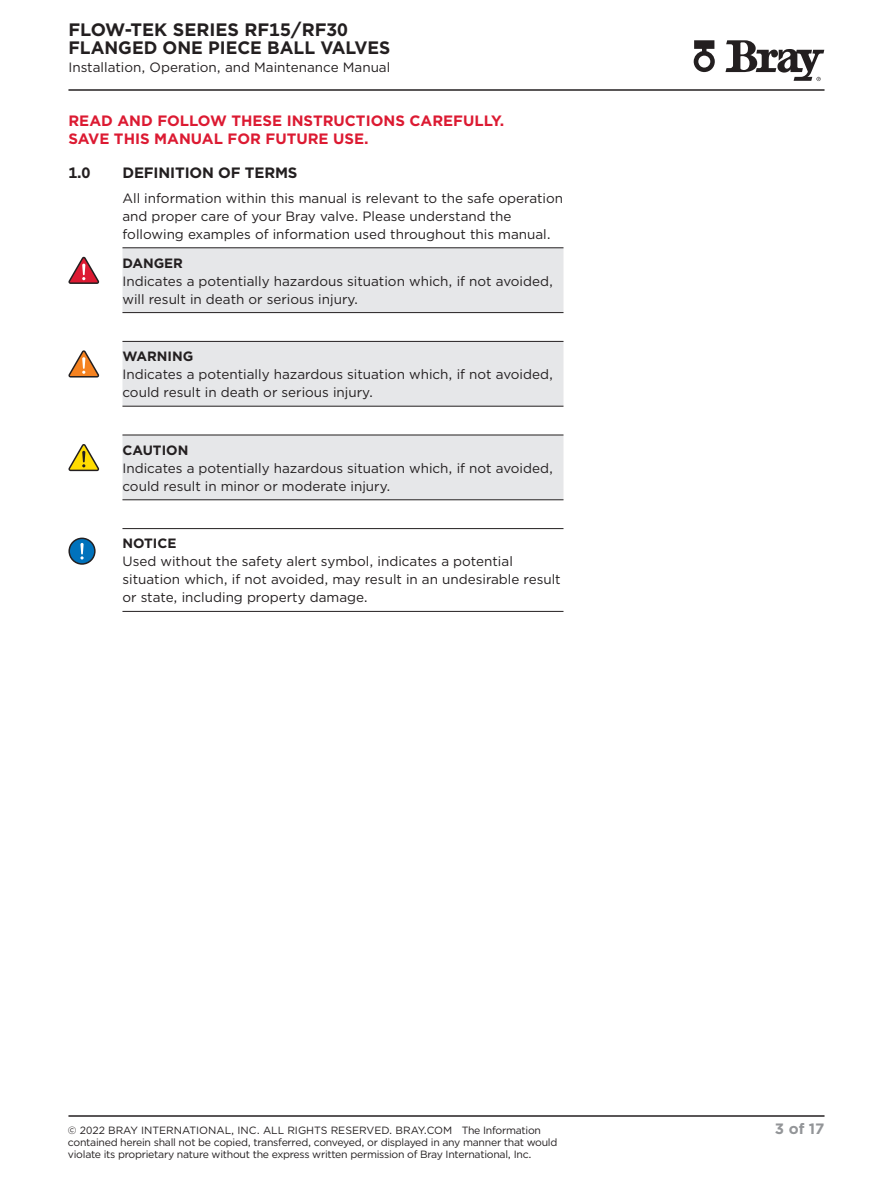
<style>
.page{position:relative;width:893px;height:1188px;background:#fff}
.page>*{position:absolute;margin:0;border:0;box-sizing:border-box;transform-origin:0 0}
.t1{font:700 18px/18px "Gotham";color:#231f20}
.Subhead_1{font:700 15px/18px "Gotham";color:#dc1a32}
.Chapter_Head{font:700 15px "Gotham";letter-spacing:-.01em;color:#231f20}
.t2{font:700 15px "Gotham";color:#939598}
.Body_Text{font:13.5px/18px "Gotham";color:#231f20}
.Body_Text-2{font:700 13.5px "Gotham";color:#231f20}
.t3{font:10.5px/12px "Gotham";letter-spacing:-.025em;color:#231f20}
.t4{font:10.5px "Gotham";color:#231f20}
</style>
<div class="page">
<hr style="left:68px;top:89px;width:756px;height:2px;background:#231f20">
<svg style="left:725px;top:40px;width:99px;height:41px"></svg>
<svg style="left:694px;top:40px;width:21px;height:32px"></svg>
<hr style="left:68px;top:1115px;width:756px;height:2px;background:#231f20">
<svg style="left:122px;top:248px;width:441px;height:251px;fill:#e6e7e9"></svg>
<hr style="left:122px;top:247px;width:441px;height:1px;background:#231f20">
<hr style="left:122px;top:312px;width:441px;height:1px;background:#231f20">
<hr style="left:122px;top:341px;width:441px;height:1px;background:#231f20">
<hr style="left:122px;top:406px;width:441px;height:1px;background:#231f20">
<hr style="left:122px;top:435px;width:441px;height:1px;background:#231f20">
<hr style="left:122px;top:499px;width:441px;height:1px;background:#231f20">
<hr style="left:122px;top:528px;width:441px;height:1px;background:#231f20">
<hr style="left:122px;top:611px;width:441px;height:1px;background:#231f20">
<svg style="left:68px;top:257px;width:31px;height:27px"></svg>
<svg style="left:68px;top:350px;width:31px;height:28px"></svg>
<svg style="left:68px;top:444px;width:31px;height:27px"></svg>
<div style="left:69px;top:538px;width:26px;height:26px;background:#0072bc;border-radius:50%"></div>
<div style="left:68px;top:538px;width:28px;height:27px;border:2px solid #231f20;border-radius:50%"></div>
<svg style="left:80px;top:543px;width:4px;height:17px"></svg>
<h1 class="t1" style="left:68px;top:21px;width:323px">FLOW-TEK SERIES RF15/RF30<br>FLANGED ONE PIECE BALL VALVES</h1>
<p class="Body_Text" style="left:68px;top:58px;width:323px">Installation, Operation, and Maintenance Manual</p>
<p class="Subhead_1" style="left:68px;top:112px;width:437px">READ AND FOLLOW THESE INSTRUCTIONS CAREFULLY.<br>SAVE THIS MANUAL FOR FUTURE USE.</p>
<p class="Chapter_Head" style="left:68px;top:163px;width:24px">1.0</p>
<p class="Chapter_Head" style="left:122px;top:163px;width:177px">DEFINITION OF TERMS</p>
<p class="Body_Text" style="left:122px;top:189px;width:442px">All information within this manual is relevant to the safe operation and proper care of your Bray valve. Please understand the following examples of information used throughout this manual.</p>
<p class="Body_Text-2" style="left:122px;top:254px;width:62px">DANGER</p>
<p class="Body_Text" style="left:122px;top:272px;width:432px">Indicates a potentially hazardous situation which, if not avoided, will result in death or serious injury.</p>
<p class="Body_Text-2" style="left:122px;top:347px;width:72px">WARNING</p>
<p class="Body_Text" style="left:122px;top:365px;width:432px">Indicates a potentially hazardous situation which, if not avoided, could result in death or serious injury.</p>
<p class="Body_Text-2" style="left:122px;top:441px;width:67px">CAUTION</p>
<p class="Body_Text" style="left:122px;top:459px;width:432px">Indicates a potentially hazardous situation which, if not avoided, could result in minor or moderate injury.</p>
<p class="Body_Text-2" style="left:122px;top:535px;width:56px">NOTICE</p>
<p class="Body_Text" style="left:122px;top:552px;width:440px">Used without the safety alert symbol, indicates a potential situation which, if not avoided, may result in an undesirable result or state, including property damage.</p>
<p class="t4" style="left:68px;top:1124px;width:475px">© 2022 BRAY INTERNATIONAL, INC. ALL RIGHTS RESERVED. BRAY.COM The Information</p>
<p class="t2" style="left:775px;top:1119px;width:51px">3 of 17</p>
<p class="t3" style="left:68px;top:1136px;width:491px">contained herein shall not be copied, transferred, conveyed, or displayed in any manner that would violate its proprietary nature without the express written permission of Bray International, Inc.</p>
</div>
